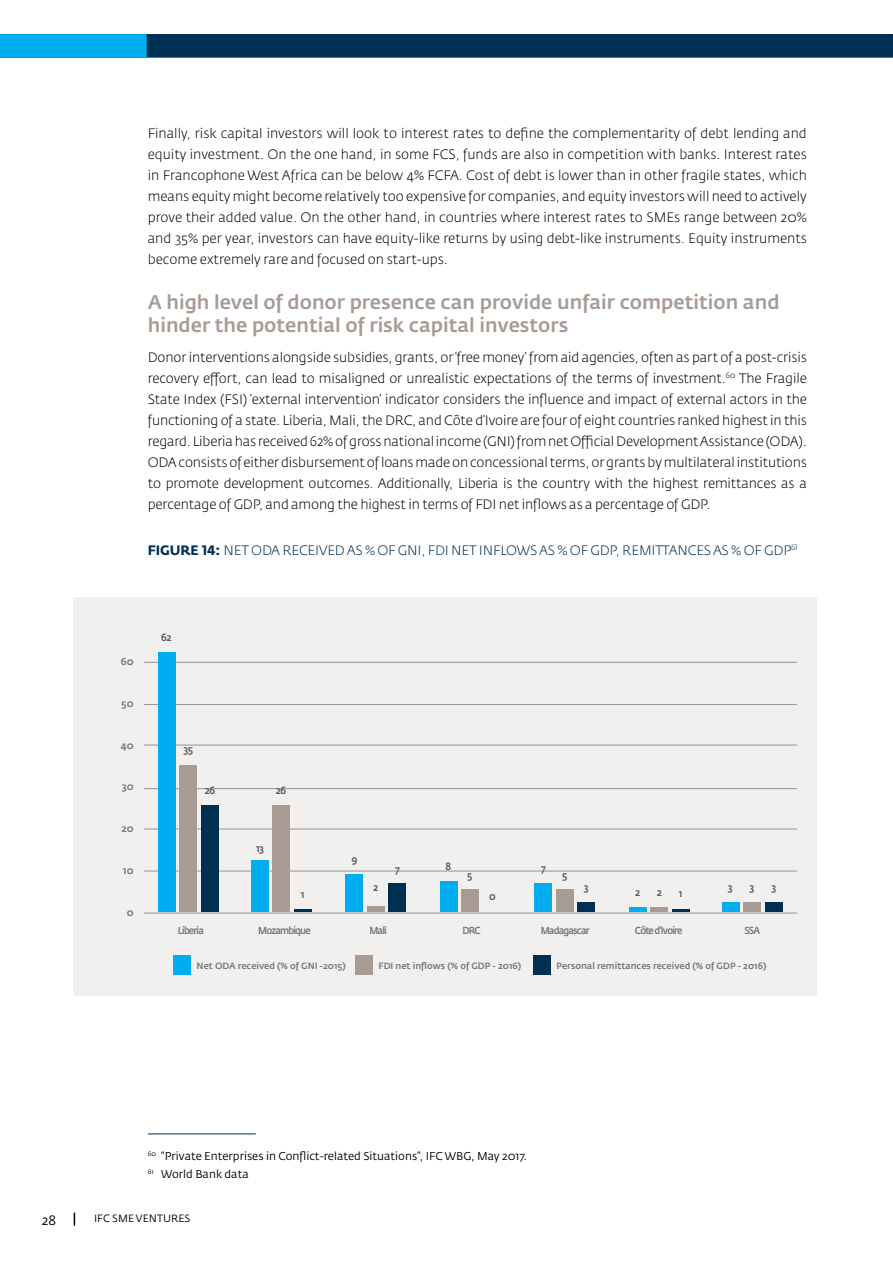
<style>
.page{position:relative;width:893px;height:1263px;background:#fff}
.page>*{position:absolute;margin:0;border:0;box-sizing:border-box;transform-origin:0 0}
.t1{font:500 19.5px/23.4px "Fedra Sans Std";color:#a79b94}
.t2{font:300 13.5px/21px "Fedra Sans Std";letter-spacing:-.01em;color:#000;text-align:justify}
.t3{font:300 13.5px "Fedra Sans Std";letter-spacing:-.01em;color:#002f54}
.t4{font:13.5px "Fedra Sans Std";color:#000}
.t5{font:11.25px/17.7px "Fedra Sans Std";color:#000}
.t6{font:500 10.5px "Fedra Sans Std";letter-spacing:-.05em;color:#58595b;scale:.92 1}
.t7{font:10.5px "Fedra Sans Std";color:#000}
.t8{font:500 10.05px "Fedra Sans Std";letter-spacing:-.09em;color:#767778;scale:.92 1}
.t9{font:500 10.05px "Fedra Sans Std";letter-spacing:-.09em;color:#767778}
.t10{font:500 9px "Fedra Sans Std";color:#767778}
.s1{font-weight:700}
</style>
<div class="page">
<svg style="left:0;top:34px;width:893px;height:24px;background:#03466f"></svg>
<svg style="left:74px;top:1212px;width:1px;height:14px"></svg>
<hr style="left:148px;top:1133px;width:108px;height:1px;background:#002f54">
<div style="left:73px;top:597px;width:744px;height:399px;background:#f2f0ee"></div>
<hr style="left:144px;top:745px;width:653px;height:1px;background:#939598">
<hr style="left:144px;top:871px;width:653px;height:1px;background:#939598">
<hr style="left:144px;top:662px;width:653px;height:1px;background:#939598">
<hr style="left:144px;top:704px;width:653px;height:1px;background:#939598">
<hr style="left:144px;top:788px;width:653px;height:1px;background:#939598">
<hr style="left:144px;top:829px;width:653px;height:1px;background:#939598">
<hr style="left:144px;top:913px;width:653px;height:1px;background:#939598">
<div style="left:158px;top:652px;width:17px;height:259px;background:#00aeef"></div>
<div style="left:180px;top:764px;width:17px;height:147px;background:#a79b94"></div>
<div style="left:174px;top:955px;width:17px;height:19px;background:#00aeef"></div>
<div style="left:355px;top:955px;width:17px;height:19px;background:#a79b94"></div>
<div style="left:533px;top:955px;width:17px;height:19px;background:#002f54"></div>
<div style="left:201px;top:804px;width:17px;height:107px;background:#002f54"></div>
<div style="left:251px;top:860px;width:17px;height:51px;background:#00aeef"></div>
<div style="left:273px;top:804px;width:17px;height:107px;background:#a79b94"></div>
<svg style="left:294px;top:909px;width:17px;height:2px"></svg>
<div style="left:346px;top:874px;width:17px;height:37px;background:#00aeef"></div>
<div style="left:367px;top:906px;width:17px;height:5px;background:#a79b94"></div>
<div style="left:389px;top:883px;width:17px;height:28px;background:#002f54"></div>
<div style="left:440px;top:881px;width:17px;height:30px;background:#00aeef"></div>
<div style="left:462px;top:889px;width:17px;height:22px;background:#a79b94"></div>
<div style="left:535px;top:883px;width:17px;height:28px;background:#00aeef"></div>
<div style="left:556px;top:889px;width:17px;height:22px;background:#a79b94"></div>
<div style="left:578px;top:902px;width:17px;height:9px;background:#002f54"></div>
<div style="left:629px;top:906px;width:17px;height:5px;background:#00aeef"></div>
<div style="left:651px;top:906px;width:17px;height:5px;background:#a79b94"></div>
<hr style="left:672px;top:908px;width:17px;height:3px;background:#002f54">
<div style="left:722px;top:902px;width:17px;height:9px;background:#00aeef"></div>
<div style="left:744px;top:902px;width:17px;height:9px;background:#a79b94"></div>
<div style="left:765px;top:902px;width:17px;height:9px;background:#002f54"></div>
<p class="t2" style="left:148px;top:123px;width:661px">Finally, risk capital investors will look to interest rates to define the complementarity of debt lending and equity investment. On the one hand, in some FCS, funds are also in competition with banks. Interest rates in Francophone West Africa can be below 4% FCFA. Cost of debt is lower than in other fragile states, which means equity might become relatively too expensive for companies, and equity investors will need to actively prove their added value. On the other hand, in countries where interest rates to SMEs range between 20% and 35% per year, investors can have equity-like returns by using debt-like instruments. Equity instruments become extremely rare and focused on start-ups.</p>
<h1 class="t1" style="left:148px;top:290px;width:633px">A high level of donor presence can provide unfair competition and hinder the potential of risk capital investors</h1>
<p class="t2" style="left:148px;top:346px;width:661px">Donor interventions alongside subsidies, grants, or ‘free money’ from aid agencies, often as part of a post-crisis recovery effort, can lead to misaligned or unrealistic expectations of the terms of investment.<sup>60</sup> The Fragile State Index (FSI) ‘external intervention’ indicator considers the influence and impact of external actors in the functioning of a state. Liberia, Mali, the DRC, and Côte d’Ivoire are four of eight countries ranked highest in this regard. Liberia has received 62% of gross national income (GNI) from net Official Development Assistance (ODA).<br>ODA consists of either disbursement of loans made on concessional terms, or grants by multilateral institutions to promote development outcomes. Additionally, Liberia is the country with the highest remittances as a percentage of GDP, and among the highest in terms of FDI net inflows as a percentage of GDP.</p>
<p class="t3" style="left:148px;top:541px;width:651px"><span class="s1">FIGURE 14:</span> NET ODA RECEIVED AS % OF GNI, FDI NET INFLOWS AS % OF GDP, REMITTANCES AS % OF GDP<sup>61</sup></p>
<p class="t9" style="left:121px;top:655px;width:15px">60</p>
<p class="t9" style="left:121px;top:697px;width:14px">50</p>
<p class="t9" style="left:121px;top:739px;width:14px">40</p>
<p class="t9" style="left:122px;top:781px;width:14px">30</p>
<p class="t9" style="left:121px;top:822px;width:14px">20</p>
<p class="t9" style="left:123px;top:864px;width:12px">10</p>
<p class="t9" style="left:127px;top:906px;width:8px">0</p>
<p class="t6" style="left:161px;top:631px;width:13px">62</p>
<p class="t6" style="left:183px;top:743px;width:12px">35</p>
<p class="t6" style="left:205px;top:783px;width:13px">26</p>
<p class="t6" style="left:276px;top:783px;width:13px">26</p>
<p class="t6" style="left:256px;top:842px;width:10px">13</p>
<p class="t6" style="left:301px;top:887px;width:6px">1</p>
<p class="t6" style="left:352px;top:853px;width:8px">9</p>
<p class="t6" style="left:373px;top:881px;width:7px">2</p>
<p class="t6" style="left:395px;top:862px;width:7px">7</p>
<p class="t6" style="left:446px;top:860px;width:8px">8</p>
<p class="t6" style="left:467px;top:869px;width:7px">5</p>
<p class="t6" style="left:489px;top:890px;width:9px">0</p>
<p class="t6" style="left:541px;top:862px;width:7px">7</p>
<p class="t6" style="left:562px;top:868px;width:7px">5</p>
<p class="t6" style="left:584px;top:881px;width:7px">3</p>
<p class="t6" style="left:635px;top:886px;width:7px">2</p>
<p class="t6" style="left:657px;top:885px;width:7px">2</p>
<p class="t6" style="left:679px;top:887px;width:6px">1</p>
<p class="t6" style="left:728px;top:881px;width:7px">3</p>
<p class="t6" style="left:750px;top:881px;width:7px">3</p>
<p class="t6" style="left:771px;top:881px;width:7px">3</p>
<p class="t8" style="left:178px;top:924px;width:30px">Liberia</p>
<p class="t8" style="left:258px;top:924px;width:59px">Mozambique</p>
<p class="t8" style="left:369px;top:924px;width:21px">Mali</p>
<p class="t8" style="left:462px;top:924px;width:21px">DRC</p>
<p class="t8" style="left:541px;top:924px;width:55px">Madagascar</p>
<p class="t8" style="left:635px;top:924px;width:53px">Côte d’Ivoire</p>
<p class="t8" style="left:744px;top:924px;width:19px">SSA</p>
<p class="t10" style="left:197px;top:960px;width:151px">Net ODA received (% of GNI -2015)</p>
<p class="t10" style="left:378px;top:960px;width:145px">FDI net inflows (% of GDP - 2016)</p>
<p class="t10" style="left:556px;top:960px;width:212px">Personal remittances received (% of GDP - 2016)</p>
<p class="t5" style="left:148px;top:1147px;width:381px"><sup>60</sup> “Private Enterprises in Conflict-related Situations”, IFC WBG, May 2017.<br><sup>61</sup> World Bank data</p>
<p class="t4" style="left:42px;top:1211px;width:16px">28</p>
<p class="t7" style="left:94px;top:1212px;width:98px">IFC SME VENTURES</p>
</div>
